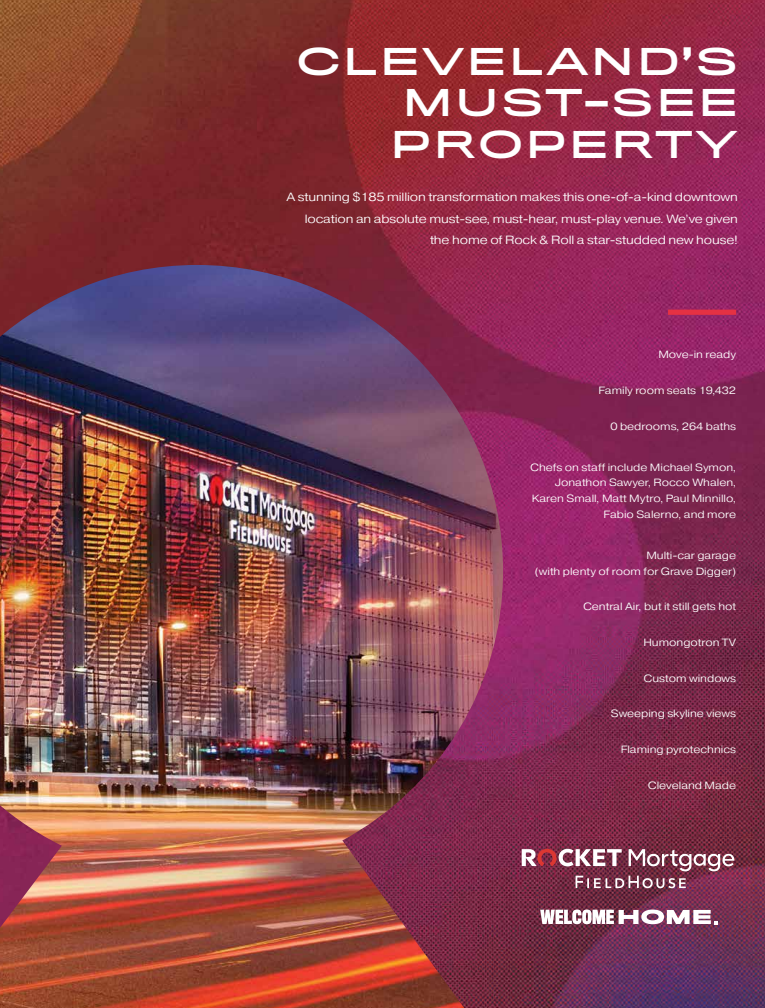
<style>
.page{position:relative;width:765px;height:1008px;background:#fff}
.page>*{position:absolute;margin:0;border:0;box-sizing:border-box;transform-origin:0 0}
.t1{font:34.6px/41.6px "Titling Gothic FB Extended Stand";letter-spacing:.07em;color:#fff;text-align:right}
.t2{font:300 11.9px/21.5px "Pragmatica Ext";letter-spacing:-.01em;color:#fff;text-align:right}
.t3{font:300 10.5px/15.8px "Pragmatica Ext";color:#fff;text-align:right}
</style>
<div class="page">
<img style="left:0;top:0;width:765px;height:1008px">
<div style="left:668px;top:310px;width:68px;height:5px;background:#e53143"></div>
<img style="left:0;top:265px;width:503px;height:743px">
<img style="left:522px;top:849px;width:212px;height:39px">
<svg style="left:540px;top:910px;width:178px;height:14px"></svg>
<h1 class="t1" style="left:297px;top:41px;width:443px">CLEVELAND’S<br>MUST-SEE<br>PROPERTY</h1>
<p class="t2" style="left:286px;top:187px;width:453px">A stunning $185 million transformation makes this one-of-a-kind downtown location an absolute must-see, must-hear, must-play venue. We’ve given the home of Rock &amp; Roll a star-studded new house!</p>
<p class="t3" style="left:658px;top:347px;width:79px">Move-in ready</p>
<p class="t3" style="left:599px;top:382px;width:139px">Family room seats 19,432</p>
<p class="t3" style="left:611px;top:418px;width:127px">0 bedrooms, 264 baths</p>
<p class="t3" style="left:530px;top:459px;width:207px">Chefs on staff include Michael Symon, Jonathon Sawyer, Rocco Whalen, Karen Small, Matt Mytro, Paul Minnillo, Fabio Salerno, and more</p>
<p class="t3" style="left:535px;top:547px;width:203px">Multi-car garage<br>(with plenty of room for Grave Digger)</p>
<p class="t3" style="left:583px;top:599px;width:155px">Central Air, but it still gets hot</p>
<p class="t3" style="left:643px;top:635px;width:94px">Humongotron TV</p>
<p class="t3" style="left:644px;top:670px;width:94px">Custom windows</p>
<p class="t3" style="left:611px;top:706px;width:127px">Sweeping skyline views</p>
<p class="t3" style="left:621px;top:742px;width:117px">Flaming pyrotechnics</p>
<p class="t3" style="left:648px;top:777px;width:90px">Cleveland Made</p>
</div>
